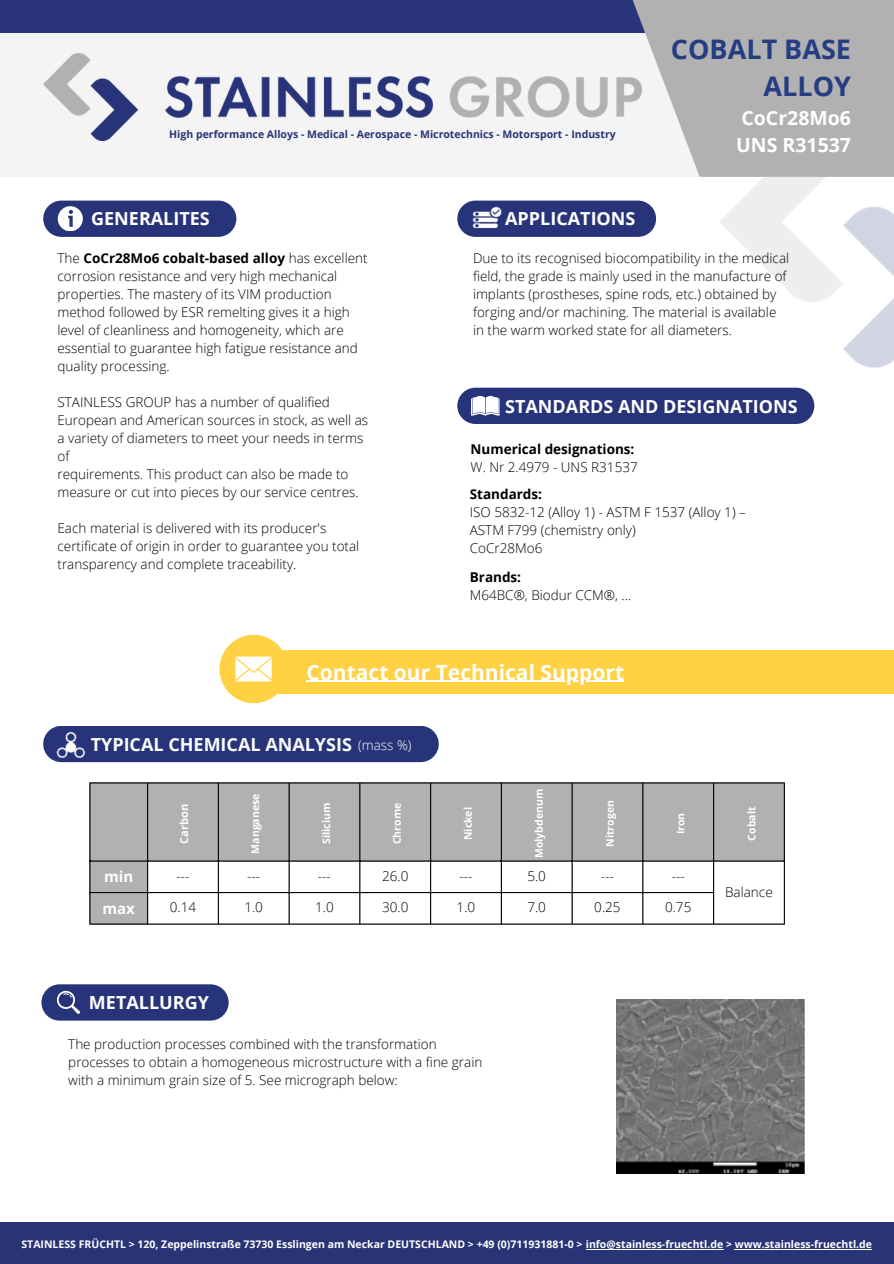
<style>
.page{position:relative;width:894px;height:1264px;background:#fff}
.page>*{position:absolute;margin:0;border:0;box-sizing:border-box;transform-origin:0 0}
.t1{font:700 27px/37.2px "Open Sans";color:#253d83;text-align:right}
.t2{font:700 21px "Open Sans";color:#fff}
.t3{font:700 19.5px/27px "Open Sans";color:#fff}
.t4{font:700 18px "Open Sans";color:#fff}
.t5{font:700 18px "Open Sans";color:#fbfdfc}
.t6{font:700 15px "Open Sans";color:#fff}
.t7{font:300 13.5px/18px "Open Sans";color:#000}
.t8{font:700 13.5px/18px "Open Sans";color:#000}
.t9{font:300 13.5px "Open Sans";color:#fbfdfc}
.t10{font:700 11.1px "Open Sans";color:#fff}
.t11{font:700 10.5px "Open Sans";color:#fff}
.t12{font:700 10.5px "Open Sans";color:#293477}
.s1{font-weight:700}
.s2{font-weight:300}
</style>
<div class="page">
<img style="left:720px;top:177px;width:173px;height:190px">
<div style="left:0;top:1222px;width:893px;height:41px;background:#293477"></div>
<img style="left:616px;top:999px;width:188px;height:174px">
<svg style="left:90px;top:783px;width:693px;height:140px;fill:#b2b1b1"></svg>
<hr style="left:89px;top:783px;width:1px;height:140px;background:#000">
<hr style="left:147px;top:783px;width:1px;height:140px;background:#000">
<hr style="left:218px;top:783px;width:1px;height:140px;background:#000">
<hr style="left:288px;top:783px;width:1px;height:140px;background:#000">
<hr style="left:359px;top:783px;width:1px;height:140px;background:#000">
<hr style="left:430px;top:783px;width:1px;height:140px;background:#000">
<hr style="left:500px;top:783px;width:2px;height:140px;background:#000">
<hr style="left:571px;top:783px;width:1px;height:140px;background:#000">
<hr style="left:642px;top:783px;width:1px;height:140px;background:#000">
<hr style="left:712px;top:783px;width:2px;height:140px;background:#000">
<hr style="left:783px;top:783px;width:1px;height:140px;background:#000">
<hr style="left:89px;top:782px;width:695px;height:1px;background:#000">
<hr style="left:89px;top:860px;width:695px;height:1px;background:#000">
<hr style="left:89px;top:892px;width:625px;height:1px;background:#000">
<hr style="left:89px;top:923px;width:695px;height:1px;background:#000">
<div style="left:457px;top:200px;width:199px;height:37px;background:#283479;border-radius:18px"></div>
<img style="left:472px;top:206px;width:30px;height:23px">
<div style="left:43px;top:200px;width:193px;height:37px;background:#283479;border-radius:18px"></div>
<svg style="left:58px;top:206px;width:24px;height:25px"></svg>
<div style="left:457px;top:387px;width:357px;height:37px;background:#283479;border-radius:18px"></div>
<svg style="left:471px;top:396px;width:28px;height:20px"></svg>
<div style="left:43px;top:725px;width:395px;height:37px;background:#283479;border-radius:18px"></div>
<img style="left:56px;top:731px;width:29px;height:26px">
<div style="left:41px;top:984px;width:187px;height:36px;background:#283479;border-radius:18px"></div>
<svg style="left:57px;top:990px;width:23px;height:23px"></svg>
<div style="left:0;top:0;width:893px;height:33px;background:#293479"></div>
<div style="left:0;top:33px;width:893px;height:144px;background:#f4f4f4"></div>
<svg style="left:632px;top:0;width:261px;height:177px;background:#b8b7b8"></svg>
<img style="left:43px;top:53px;width:598px;height:87px">
<hr style="left:585px;top:1248px;width:138px;height:1px;background:#fff">
<hr style="left:734px;top:1248px;width:137px;height:1px;background:#fff">
<div style="left:269px;top:650px;width:624px;height:44px;background:#ffd143"></div>
<hr style="left:306px;top:681px;width:318px;height:1px;background:#fff">
<svg style="left:219px;top:634px;width:63px;height:69px"></svg>
<p class="t12" style="left:169px;top:127px;width:448px">High performance Alloys - Medical - Aerospace - Microtechnics - Motorsport - Industry</p>
<p class="t4" style="left:91px;top:206px;width:120px">GENERALITES</p>
<p class="t4" style="left:505px;top:206px;width:132px">APPLICATIONS</p>
<p class="t1" style="left:670px;top:30px;width:182px">COBALT BASE<br>ALLOY</p>
<p class="t3" style="left:735px;top:104px;width:116px">CoCr28Mo6<br>UNS R31537</p>
<h1 class="t7" style="left:57px;top:248px;width:311px">The <span class="s1">CoCr28Mo6 cobalt-based alloy</span> has excellent corrosion resistance and very high mechanical properties. The mastery of its VIM production method followed by ESR remelting gives it a high level of cleanliness and homogeneity, which are essential to guarantee high fatigue resistance and quality processing.</h1>
<p class="t7" style="left:57px;top:392px;width:312px">STAINLESS GROUP has a number of qualified European and American sources in stock, as well as a variety of diameters to meet your needs in terms of<br>requirements. This product can also be made to measure or cut into pieces by our service centres.</p>
<p class="t7" style="left:57px;top:518px;width:303px">Each material is delivered with its producer's certificate of origin in order to guarantee you total transparency and complete traceability.</p>
<p class="t7" style="left:473px;top:248px;width:317px">Due to its recognised biocompatibility in the medical field, the grade is mainly used in the manufacture of implants (prostheses, spine rods, etc.) obtained by forging and/or machining. The material is available in the warm worked state for all diameters.</p>
<p class="t4" style="left:505px;top:393px;width:294px">STANDARDS AND DESIGNATIONS</p>
<p class="t8" style="left:470px;top:440px;width:168px">Numerical designations:<br><span class="s2">W. Nr 2.4979 - UNS R31537</span></p>
<h3 class="t7" style="left:469px;top:485px;width:277px"><span class="s1">Standards:<br></span>ISO 5832-12 (Alloy 1) - ASTM F 1537 (Alloy 1) –<br>ASTM F799 (chemistry only)<br>CoCr28Mo6</h3>
<p class="t7" style="left:469px;top:568px;width:163px"><span class="s1">Brands:<br></span>M64BC®, Biodur CCM®, …</p>
<p class="t2" style="left:306px;top:657px;width:319px">Contact our Technical Support</p>
<p class="t5" style="left:91px;top:731px;width:263px">TYPICAL CHEMICAL ANALYSIS</p>
<p class="t9" style="left:358px;top:736px;width:55px">(mass %)</p>
<p class="t11" style="left:531px;top:858px;width:71px;rotate:-90deg">Molybdenum</p>
<p class="t10" style="left:176px;top:843px;width:42px;rotate:-90deg">Carbon</p>
<p class="t11" style="left:248px;top:853px;width:61px;rotate:-90deg">Manganese</p>
<p class="t11" style="left:319px;top:844px;width:43px;rotate:-90deg">Silicium</p>
<p class="t11" style="left:389px;top:844px;width:43px;rotate:-90deg">Chrome</p>
<p class="t11" style="left:602px;top:847px;width:48px;rotate:-90deg">Nitrogen</p>
<p class="t11" style="left:460px;top:840px;width:35px;rotate:-90deg">Nickel</p>
<p class="t11" style="left:673px;top:834px;width:23px;rotate:-90deg">Iron</p>
<p class="t11" style="left:744px;top:840px;width:35px;rotate:-90deg">Cobalt</p>
<h3 class="t6" style="left:104px;top:866px;width:31px">min</h3>
<h4 class="t7" style="left:382px;top:866px;width:28px">26.0</h4>
<h3 class="t7" style="left:527px;top:866px;width:20px">5.0</h3>
<p class="t6" style="left:102px;top:897px;width:34px">max</p>
<h2 class="t7" style="left:170px;top:898px;width:28px">0.14</h2>
<p class="t7" style="left:244px;top:898px;width:20px">1.0</p>
<h3 class="t7" style="left:315px;top:898px;width:20px">1.0</h3>
<h4 class="t7" style="left:382px;top:898px;width:28px">30.0</h4>
<p class="t7" style="left:456px;top:898px;width:20px">1.0</p>
<p class="t7" style="left:527px;top:898px;width:20px">7.0</p>
<p class="t7" style="left:594px;top:898px;width:28px">0.25</p>
<p class="t7" style="left:665px;top:898px;width:28px">0.75</p>
<p class="t4" style="left:89px;top:990px;width:121px">METALLURGY</p>
<p class="t7" style="left:68px;top:1034px;width:415px">The production processes combined with the transformation processes to obtain a homogeneous microstructure with a fine grain with a minimum grain size of 5. See micrograph below:</p>
<h4 class="t7" style="left:725px;top:882px;width:49px">Balance</h4>
<p class="t11" style="left:21px;top:1236px;width:851px">STAINLESS FRÜCHTL &gt; 120, Zeppelinstraße 73730 Esslingen am Neckar DEUTSCHLAND &gt; +49 (0)711931881-0 &gt; info@stainless-fruechtl.de &gt; www.stainless-fruechtl.de</p>
</div>
